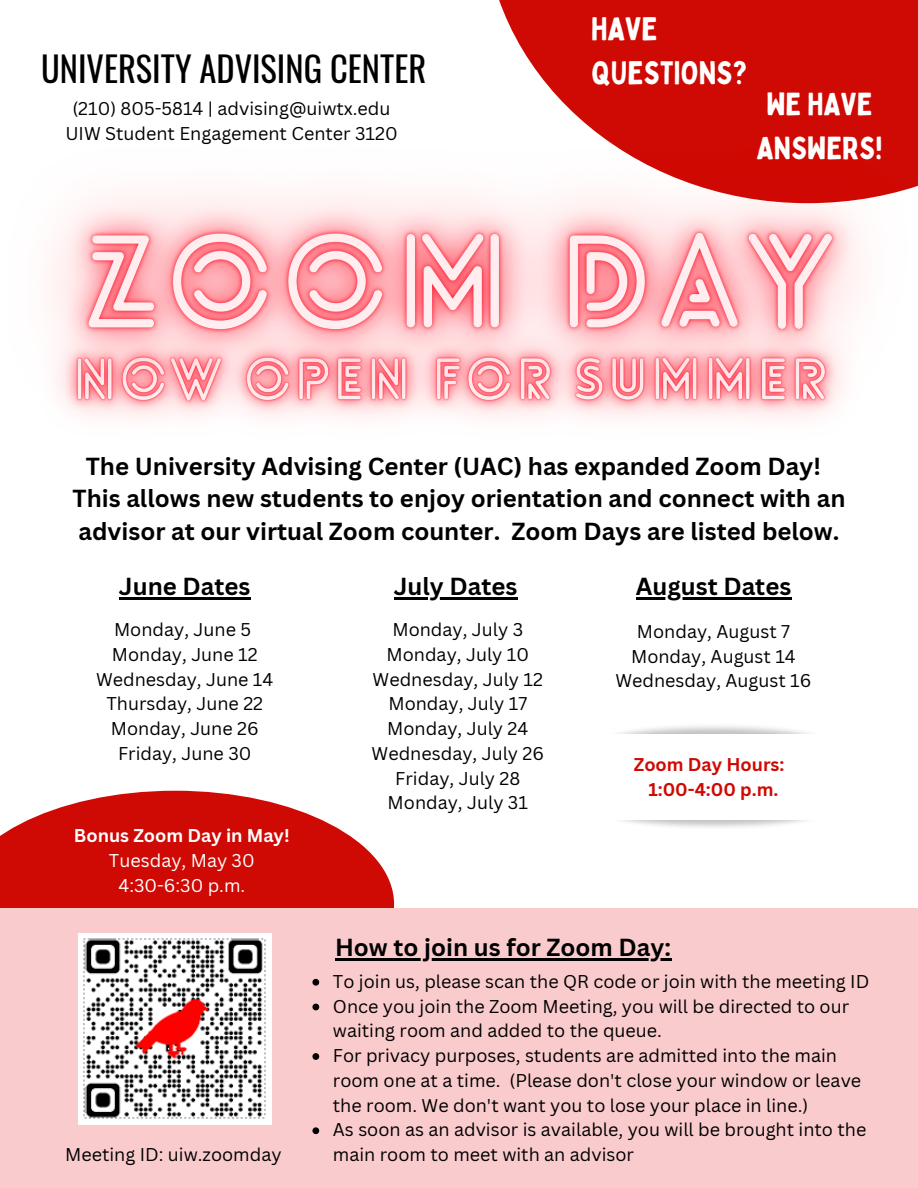
<style>
.page{position:relative;width:918px;height:1188px;background:#fff}
.page>*{position:absolute;margin:0;border:0;box-sizing:border-box;transform-origin:0 0}
.t1{font:34.5px "Oswald";color:#000}
.t2{font:32.1px/44.4px "Bobby Jones";color:#fff}
.t3{font:31.35px/43.8px "Bobby Jones";color:#fff;text-align:center}
.t4{font:700 24px/32.7px "Canva Sans";color:#000}
.t5{font:18px/24.8px "Canva Sans";color:#000}
.t6{font:700 18px "Canva Sans";color:#cf0903}
.t7{font:18px "Canva Sans";color:#fff}
.t8{font:700 18px "Canva Sans";color:#fff}
</style>
<div class="page">
<div style="left:484px;top:0;width:434px;height:203px;background:#cf0903"></div>
<svg style="left:0;top:791px;width:394px;height:117px;fill:#cf0903"></svg>
<div style="left:0;top:908px;width:918px;height:280px;background:#facbcd"></div>
<img style="left:78px;top:933px;width:194px;height:192px">
<svg style="left:312px;top:979px;width:7px;height:7px"></svg>
<svg style="left:312px;top:1004px;width:7px;height:6px"></svg>
<svg style="left:312px;top:1053px;width:7px;height:7px"></svg>
<svg style="left:312px;top:1127px;width:7px;height:7px"></svg>
<hr style="left:335px;top:958px;width:336px;height:2px;background:#000">
<img style="left:52px;top:70px;width:866px;height:348px">
<hr style="left:119px;top:598px;width:132px;height:2px;background:#000">
<hr style="left:394px;top:598px;width:123px;height:2px;background:#000">
<hr style="left:636px;top:598px;width:155px;height:2px;background:#000">
<p class="t1" style="left:41px;top:42px;width:387px">UNIVERSITY ADVISING CENTER</p>
<p class="t5" style="left:72px;top:96px;width:320px">(210) 805-5814 | advising@uiwtx.edu</p>
<p class="t5" style="left:65px;top:120px;width:334px">UIW Student Engagement Center 3120</p>
<p class="t2" style="left:591px;top:6px;width:158px">HAVE<br>QUESTIONS?</p>
<p class="t3" style="left:757px;top:82px;width:127px">WE HAVE<br>ANSWERS!</p>
<p class="t4" style="left:86px;top:449px;width:737px">The University Advising Center (UAC) has expanded Zoom Day!</p>
<p class="t4" style="left:72px;top:482px;width:774px">This allows new students to enjoy orientation and connect with an advisor at our virtual Zoom counter. Zoom Days are listed below.</p>
<p class="t4" style="left:119px;top:570px;width:133px">June Dates</p>
<p class="t5" style="left:114px;top:617px;width:138px">Monday, June 5</p>
<p class="t5" style="left:112px;top:642px;width:147px">Monday, June 12</p>
<p class="t5" style="left:96px;top:666px;width:179px">Wednesday, June 14</p>
<p class="t5" style="left:106px;top:691px;width:158px">Thursday, June 22</p>
<p class="t5" style="left:111px;top:716px;width:149px">Monday, June 26</p>
<p class="t5" style="left:118px;top:741px;width:135px">Friday, June 30</p>
<p class="t8" style="left:74px;top:823px;width:217px">Bonus Zoom Day in May!</p>
<p class="t7" style="left:109px;top:848px;width:147px">Tuesday, May 30</p>
<p class="t7" style="left:118px;top:873px;width:128px">4:30-6:30 p.m.</p>
<p class="t5" style="left:65px;top:1142px;width:218px">Meeting ID: uiw.zoomday</p>
<p class="t4" style="left:394px;top:570px;width:125px">July Dates</p>
<p class="t5" style="left:392px;top:617px;width:132px">Monday, July 3</p>
<p class="t5" style="left:387px;top:642px;width:144px">Monday, July 10</p>
<p class="t5" style="left:373px;top:666px;width:172px">Wednesday, July 12</p>
<p class="t5" style="left:388px;top:691px;width:140px">Monday, July 17</p>
<p class="t5" style="left:387px;top:716px;width:143px">Monday, July 24</p>
<p class="t5" style="left:372px;top:741px;width:174px">Wednesday, July 26</p>
<p class="t5" style="left:395px;top:765px;width:127px">Friday, July 28</p>
<p class="t5" style="left:388px;top:790px;width:142px">Monday, July 31</p>
<p class="t4" style="left:636px;top:570px;width:157px">August Dates</p>
<p class="t5" style="left:637px;top:619px;width:155px">Monday, August 7</p>
<p class="t5" style="left:631px;top:643px;width:166px">Monday, August 14</p>
<p class="t5" style="left:615px;top:668px;width:198px">Wednesday, August 16</p>
<p class="t6" style="left:634px;top:752px;width:152px">Zoom Day Hours:</p>
<p class="t6" style="left:648px;top:776px;width:132px">1:00-4:00 p.m.</p>
<p class="t4" style="left:335px;top:930px;width:338px">How to join us for Zoom Day:</p>
<p class="t5" style="left:333px;top:969px;width:538px">To join us, please scan the QR code or join with the meeting ID</p>
<p class="t5" style="left:333px;top:993px;width:518px">Once you join the Zoom Meeting, you will be directed to our waiting room and added to the queue.</p>
<p class="t5" style="left:333px;top:1043px;width:530px">For privacy purposes, students are admitted into the main room one at a time. (Please don't close your window or leave the room. We don't want you to lose your place in line.)</p>
<p class="t5" style="left:333px;top:1117px;width:535px">As soon as an advisor is available, you will be brought into the main room to meet with an advisor</p>
</div>
